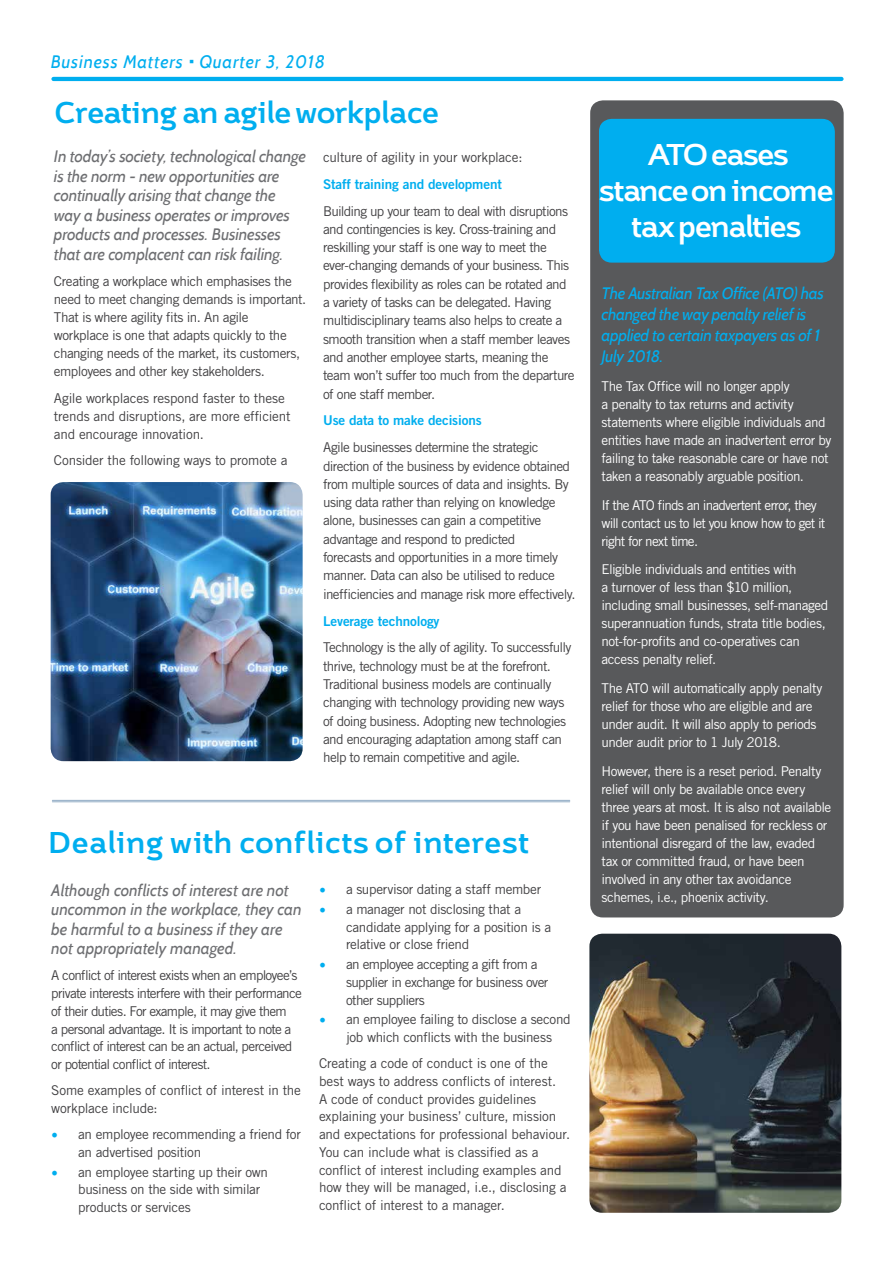
<style>
.page{position:relative;width:893px;height:1263px;background:#fff}
.page>*{position:absolute;margin:0;border:0;box-sizing:border-box;transform-origin:0 0}
.t1{font:700 30px/36px "Brisko Sans";letter-spacing:-.04em;color:#fff;text-align:center}
.t2{font:700 30px "Brisko Sans";letter-spacing:.02em;color:#00aeef}
.t3{font:700 30px "Brisko Sans";letter-spacing:-.035em;color:#00aeef}
.t4{font:italic 18px "Cabin";letter-spacing:.045em;color:#00aeef}
.t5{font:italic 16.5px/19.5px "Cabin";letter-spacing:-.005em;color:#6d6e71}
.t6{font:italic 16.5px/21px "Cabin";letter-spacing:-.02em;color:#00aeef}
.t7{font:13.5px/18.3px "Trade Gothic LT Std";letter-spacing:-.04em;color:#414042}
.t8{font:13.5px/18px "Trade Gothic LT Std";letter-spacing:-.035em;color:#fff}
.t9{font:13.5px/17.7px "Trade Gothic LT Std";letter-spacing:-.015em;color:#414042}
.t10{font:13.5px/18px "Trade Gothic LT Std";letter-spacing:-.055em;color:#fff}
.t11{font:13.5px "Trade Gothic LT Std Bd 2";letter-spacing:-.01em;color:#00aeef}
.t12{font:13.5px "Trade Gothic LT Std";letter-spacing:-.02em;color:#414042}
.s1{font-family:"Minion Pro";font-size:18px;color:#00aeef}
</style>
<div class="page">
<img style="left:51px;top:482px;width:252px;height:279px">
<div style="left:590px;top:100px;width:254px;height:817px;background:#58595b;border-radius:13px"></div>
<div style="left:599px;top:119px;width:236px;height:144px;background:#00aeef;border-radius:13px"></div>
<hr style="left:53px;top:77px;width:788px;height:4px;background:#00aeef">
<hr style="left:52px;top:801px;width:518px;height:1px;background:#92acc5">
<hr style="left:52px;top:800px;width:518px;height:1px;background:#92acc5">
<img style="left:589px;top:934px;width:252px;height:279px">
<h2 class="t4" style="left:51px;top:51px;width:276px">Business Matters Quarter 3, 2018</h2>
<h1 class="t3" style="left:55px;top:93px;width:385px">Creating an agile workplace</h1>
<p class="t5" style="left:54px;top:146px;width:254px">In today’s society, technological change is the norm - new opportunities are continually arising that change the way a business operates or improves products and processes. Businesses that are complacent can risk failing.</p>
<p class="t7" style="left:54px;top:272px;width:254px">Creating a workplace which emphasises the need to meet changing demands is important.<br>That is where agility fits in. An agile workplace is one that adapts quickly to the changing needs of the market, its customers, employees and other key stakeholders.</p>
<p class="t9" style="left:54px;top:389px;width:238px">Agile workplaces respond faster to these trends and disruptions, are more efficient and encourage innovation.</p>
<p class="t9" style="left:54px;top:451px;width:235px">Consider the following ways to promote a</p>
<p class="t9" style="left:323px;top:148px;width:201px">culture of agility in your workplace:</p>
<p class="t11" style="left:323px;top:176px;width:180px">Staff training and development</p>
<p class="t7" style="left:323px;top:201px;width:253px">Building up your team to deal with disruptions and contingencies is key. Cross-training and reskilling your staff is one way to meet the ever-changing demands of your business. This provides flexibility as roles can be rotated and a variety of tasks can be delegated. Having multidisciplinary teams also helps to create a smooth transition when a staff member leaves and another employee starts, meaning the team won’t suffer too much from the departure of one staff member.</p>
<p class="t11" style="left:323px;top:412px;width:160px">Use data to make decisions</p>
<p class="t7" style="left:323px;top:438px;width:254px">Agile businesses determine the strategic direction of the business by evidence obtained from multiple sources of data and insights. By using data rather than relying on knowledge alone, businesses can gain a competitive advantage and respond to predicted<br>forecasts and opportunities in a more timely manner. Data can also be utilised to reduce inefficiencies and manage risk more effectively.</p>
<p class="t11" style="left:323px;top:612px;width:118px">Leverage technology</p>
<p class="t7" style="left:323px;top:638px;width:250px">Technology is the ally of agility. To successfully thrive, technology must be at the forefront.<br>Traditional business models are continually changing with technology providing new ways of doing business. Adopting new technologies and encouraging adaptation among staff can help to remain competitive and agile.</p>
<h1 class="t2" style="left:48px;top:824px;width:482px">Dealing with conflicts of interest</h1>
<p class="t5" style="left:51px;top:880px;width:252px">Although conflicts of interest are not uncommon in the workplace, they can be harmful to a business if they are not appropriately managed.</p>
<p class="t7" style="left:51px;top:967px;width:252px;line-height:17.7px">A conflict of interest exists when an employee’s private interests interfere with their performance of their duties. For example, it may give them<br>a personal advantage. It is important to note a conflict of interest can be an actual, perceived or potential conflict of interest.</p>
<p class="t9" style="left:51px;top:1081px;width:251px">Some examples of conflict of interest in the workplace include:</p>
<p class="t7" style="left:78px;top:1125px;width:224px;line-height:17.7px;text-indent:-27px"><span class="s1">•</span> an employee recommending a friend for an advertised position</p>
<p class="t7" style="left:78px;top:1163px;width:191px;line-height:17.7px;text-indent:-27px"><span class="s1">•</span> an employee starting up their own business on the side with similar products or services</p>
<p class="t12" style="left:319px;top:881px;width:224px"><span class="s1">•</span> a supervisor dating a staff member</p>
<p class="t7" style="left:346px;top:900px;width:207px;line-height:17.7px;text-indent:-27px"><span class="s1">•</span> a manager not disclosing that a candidate applying for a position is a relative or close friend</p>
<p class="t7" style="left:346px;top:955px;width:204px;line-height:17.7px;text-indent:-27px"><span class="s1">•</span> an employee accepting a gift from a supplier in exchange for business over other suppliers</p>
<p class="t7" style="left:346px;top:1010px;width:226px;line-height:17.7px;text-indent:-27px"><span class="s1">•</span> an employee failing to disclose a second job which conflicts with the business</p>
<p class="t9" style="left:319px;top:1054px;width:253px">Creating a code of conduct is one of the best ways to address conflicts of interest.<br>A code of conduct provides guidelines explaining your business’ culture, mission and expectations for professional behaviour.<br>You can include what is classified as a conflict of interest including examples and how they will be managed, i.e., disclosing a conflict of interest to a manager.</p>
<h1 class="t1" style="left:599px;top:136px;width:235px">ATO eases stance on income tax penalties</h1>
<p class="t6" style="left:601px;top:283px;width:224px">The Australian Tax Office (ATO) has changed the way penalty relief is applied to certain taxpayers as of 1<br>July 2018.</p>
<p class="t8" style="left:601px;top:377px;width:232px">The Tax Office will no longer apply<br>a penalty to tax returns and activity statements where eligible individuals and entities have made an inadvertent error by failing to take reasonable care or have not taken a reasonably arguable position.</p>
<p class="t10" style="left:601px;top:496px;width:225px">If the ATO finds an inadvertent error, they will contact us to let you know how to get it right for next time.</p>
<p class="t8" style="left:601px;top:560px;width:228px">Eligible individuals and entities with<br>a turnover of less than $10 million, including small businesses, self-managed superannuation funds, strata title bodies, not-for-profits and co-operatives can access penalty relief.</p>
<p class="t8" style="left:601px;top:679px;width:222px">The ATO will automatically apply penalty relief for those who are eligible and are under audit. It will also apply to periods under audit prior to 1 July 2018.</p>
<p class="t8" style="left:601px;top:761px;width:231px">However, there is a reset period. Penalty relief will only be available once every three years at most. It is also not available if you have been penalised for reckless or intentional disregard of the law, evaded tax or committed fraud, or have been involved in any other tax avoidance schemes, i.e., phoenix activity.</p>
</div>
